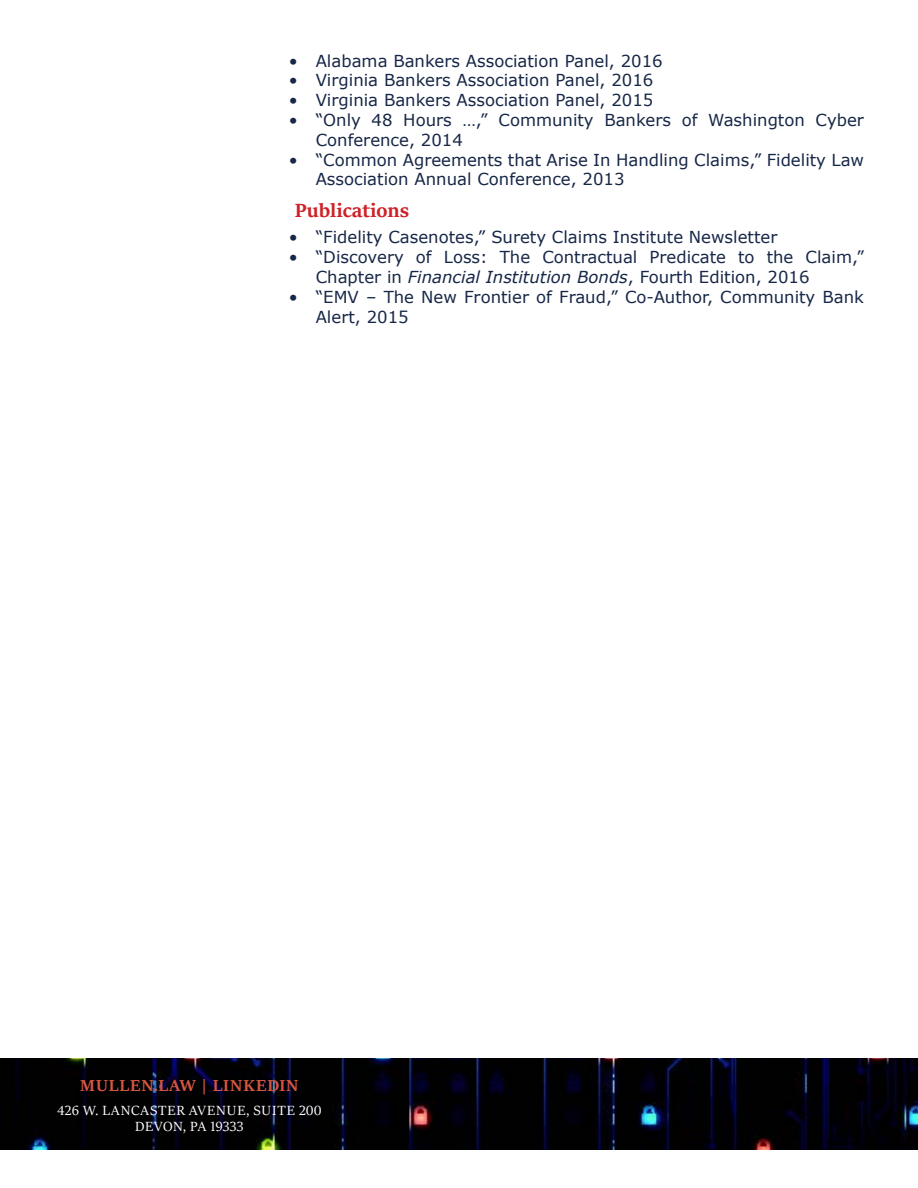
<style>
.page{position:relative;width:918px;height:1188px;background:#fff}
.page>*{position:absolute;margin:0;border:0;box-sizing:border-box;transform-origin:0 0}
.t1{font:700 21px "Sitka Heading";color:#ce2127}
.t2{font:700 18px "Sitka Display";letter-spacing:.05em;color:#d55640}
.t3{font:16.5px/19.8px "Verdana";color:#172747}
.t4{font:15px/16.5px "Sitka Display";letter-spacing:.04em;color:#fff;text-align:center}
.s1{font-style:italic}
</style>
<div class="page">
<svg style="left:0;top:1058px;width:918px;height:92px;background:#03030a"></svg>
<p class="t3" style="left:289px;top:51px;width:376px">• Alabama Bankers Association Panel, 2016</p>
<p class="t3" style="left:289px;top:70px;width:366px">• Virginia Bankers Association Panel, 2016</p>
<p class="t3" style="left:289px;top:90px;width:366px">• Virginia Bankers Association Panel, 2015</p>
<p class="t3" style="left:316px;top:110px;width:550px;text-indent:-27px">• “Only 48 Hours …,” Community Bankers of Washington Cyber<br>Conference, 2014</p>
<p class="t3" style="left:316px;top:150px;width:550px;text-indent:-27px">• “Common Agreements that Arise In Handling Claims,” Fidelity Law<br>Association Annual Conference, 2013</p>
<p class="t1" style="left:295px;top:194px;width:116px">Publications</p>
<p class="t3" style="left:289px;top:227px;width:490px">• “Fidelity Casenotes,” Surety Claims Institute Newsletter</p>
<p class="t3" style="left:316px;top:247px;width:550px;text-indent:-27px">• “Discovery of Loss: The Contractual Predicate to the Claim,”<br>Chapter in <span class="s1">Financial Institution Bonds</span>, Fourth Edition, 2016</p>
<p class="t3" style="left:316px;top:287px;width:550px;text-indent:-27px">• “EMV – The New Frontier of Fraud,” Co-Author, Community Bank<br>Alert, 2015</p>
<p class="t2" style="left:80px;top:1072px;width:220px">MULLEN.LAW | LINKEDIN</p>
<p class="t4" style="left:57px;top:1101px;width:266px">426 W. LANCASTER AVENUE, SUITE 200<br>DEVON, PA 19333</p>
</div>
